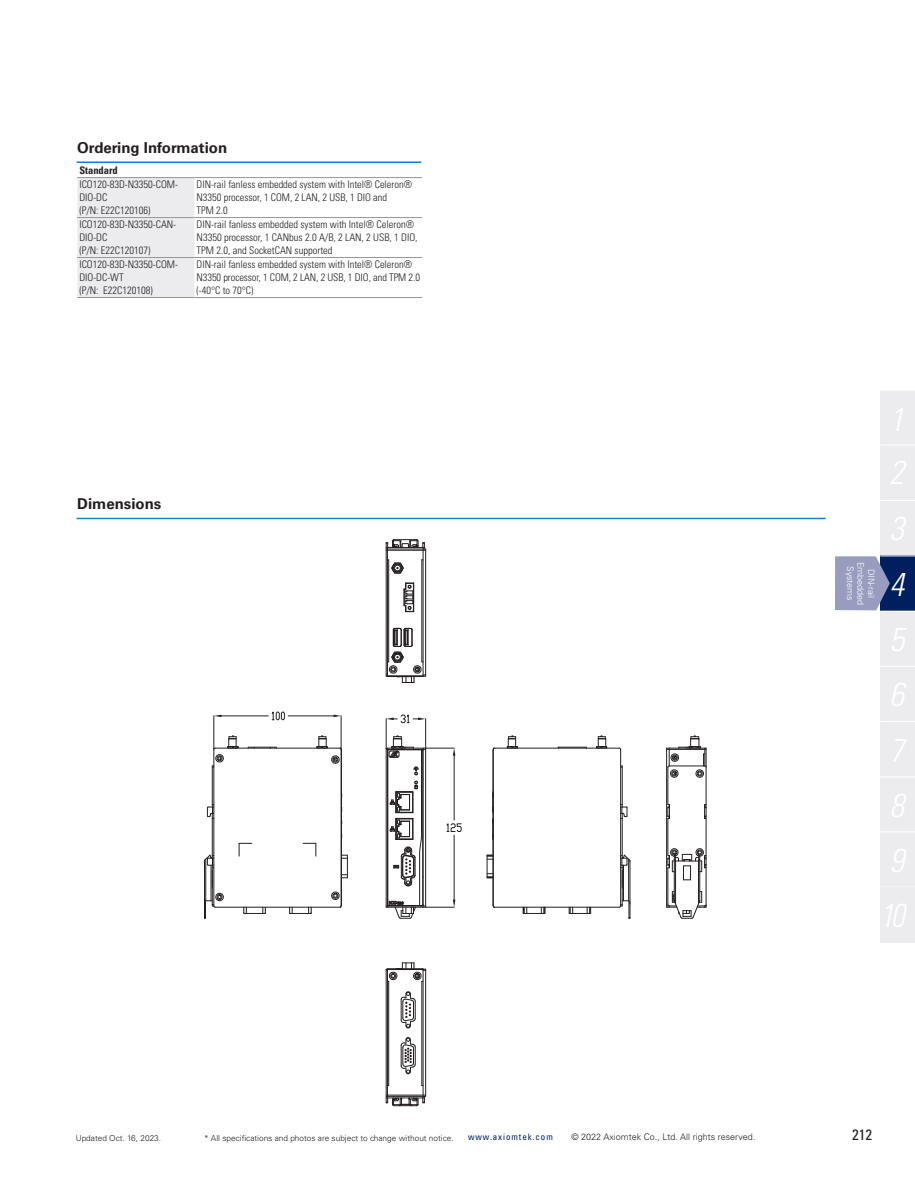
<style>
.page{position:relative;width:915px;height:1191px;background:#fff}
.page>*{position:absolute;margin:0;border:0;box-sizing:border-box;transform-origin:0 0}
.t1{font:italic 300 condensed 33px "Univers LT Std";color:#fff}
.t2{font:700 15px "Univers LT Std";color:#231f20}
.t3{font:condensed 15px "Univers LT Std";color:#231f20}
.t4{font:300 condensed 10.5px/12.6px "Univers LT Std";color:#231f20}
.t5{font:700 condensed 10.5px "Univers LT Std";color:#231f20}
.t6{font:300 9px "Univers LT Std";color:#231f20}
.t7{font:300 9px/10.5px "Univers LT Std";color:#fff;text-align:center}
.t8{font:condensed 9px "Univers LT Std";letter-spacing:.1em;color:#011e5f}
.t9{font:300 8.25px "Univers LT Std";color:#231f20}
</style>
<div class="page">
<div style="left:880px;top:721px;width:34px;height:56px;background:#ececee"></div>
<div style="left:880px;top:777px;width:34px;height:55px;background:#ececee"></div>
<div style="left:880px;top:666px;width:34px;height:55px;background:#ececee"></div>
<div style="left:880px;top:611px;width:34px;height:55px;background:#ececee"></div>
<div style="left:880px;top:445px;width:34px;height:55px;background:#ececee"></div>
<div style="left:880px;top:500px;width:34px;height:56px;background:#ececee"></div>
<div style="left:880px;top:556px;width:34px;height:55px;background:#011e5f"></div>
<div style="left:880px;top:390px;width:34px;height:55px;background:#ececee"></div>
<hr style="left:879px;top:444px;width:35px;height:1px;background:#fff">
<hr style="left:879px;top:500px;width:35px;height:1px;background:#fff">
<hr style="left:879px;top:555px;width:35px;height:1px;background:#fff">
<hr style="left:879px;top:610px;width:35px;height:2px;background:#fff">
<hr style="left:879px;top:666px;width:35px;height:1px;background:#fff">
<hr style="left:879px;top:721px;width:35px;height:1px;background:#fff">
<hr style="left:879px;top:776px;width:35px;height:1px;background:#fff">
<svg style="left:835px;top:556px;width:54px;height:54px;background:#8a91b7"></svg>
<div style="left:880px;top:832px;width:34px;height:55px;background:#ececee"></div>
<hr style="left:879px;top:831px;width:35px;height:1px;background:#fff">
<hr style="left:879px;top:886px;width:35px;height:1px;background:#fff">
<div style="left:880px;top:887px;width:34px;height:55px;background:#ececee"></div>
<div style="left:77px;top:178px;width:117px;height:119px;background:#ececee"></div>
<hr style="left:77px;top:177px;width:117px;height:1px;background:#939598">
<hr style="left:194px;top:177px;width:228px;height:1px;background:#939598">
<hr style="left:77px;top:217px;width:117px;height:1px;background:#939598">
<hr style="left:194px;top:217px;width:228px;height:1px;background:#939598">
<hr style="left:77px;top:257px;width:117px;height:1px;background:#939598">
<hr style="left:194px;top:257px;width:228px;height:1px;background:#939598">
<hr style="left:77px;top:297px;width:117px;height:1px;background:#939598">
<hr style="left:194px;top:297px;width:228px;height:1px;background:#939598">
<hr style="left:77px;top:161px;width:344px;height:2px;background:#0089cf">
<hr style="left:77px;top:518px;width:748px;height:1px;background:#0089cf">
<hr style="left:425px;top:718px;width:1px;height:30px;background:#231f20">
<hr style="left:386px;top:718px;width:1px;height:30px;background:#231f20">
<svg style="left:386px;top:714px;width:39px;height:9px"></svg>
<hr style="left:213px;top:715px;width:1px;height:34px;background:#231f20">
<hr style="left:341px;top:715px;width:1px;height:34px;background:#231f20">
<hr style="left:221px;top:715px;width:47px;height:1px;background:#231f20">
<hr style="left:288px;top:715px;width:45px;height:1px;background:#231f20">
<svg style="left:214px;top:714px;width:7px;height:3px"></svg>
<svg style="left:333px;top:714px;width:8px;height:3px"></svg>
<svg style="left:271px;top:711px;width:14px;height:9px"></svg>
<hr style="left:386px;top:907px;width:37px;height:1px;background:#231f20">
<hr style="left:386px;top:748px;width:1px;height:159px;background:#231f20">
<hr style="left:215px;top:907px;width:126px;height:1px;background:#231f20">
<hr style="left:212px;top:813px;width:1px;height:45px;background:#231f20">
<hr style="left:212px;top:766px;width:1px;height:41px;background:#231f20">
<hr style="left:213px;top:749px;width:1px;height:157px;background:#231f20">
<svg style="left:239px;top:843px;width:13px;height:13px"></svg>
<svg style="left:243px;top:907px;width:23px;height:7px"></svg>
<svg style="left:289px;top:907px;width:23px;height:7px"></svg>
<svg style="left:303px;top:843px;width:13px;height:13px"></svg>
<hr style="left:341px;top:750px;width:1px;height:155px;background:#231f20">
<svg style="left:342px;top:855px;width:6px;height:23px"></svg>
<hr style="left:215px;top:748px;width:126px;height:1px;background:#231f20">
<svg style="left:248px;top:747px;width:29px;height:1px"></svg>
<hr style="left:493px;top:907px;width:126px;height:1px;background:#231f20">
<hr style="left:492px;top:750px;width:1px;height:155px;background:#231f20">
<hr style="left:493px;top:749px;width:1px;height:157px;background:#231f20">
<svg style="left:486px;top:855px;width:7px;height:23px"></svg>
<svg style="left:523px;top:907px;width:22px;height:7px"></svg>
<svg style="left:568px;top:907px;width:23px;height:7px"></svg>
<svg style="left:492px;top:792px;width:1px;height:48px"></svg>
<hr style="left:620px;top:749px;width:1px;height:157px;background:#231f20">
<hr style="left:621px;top:813px;width:1px;height:45px;background:#231f20">
<hr style="left:621px;top:865px;width:1px;height:41px;background:#231f20">
<hr style="left:621px;top:766px;width:1px;height:41px;background:#231f20">
<hr style="left:623px;top:865px;width:1px;height:35px;background:#231f20">
<hr style="left:628px;top:859px;width:1px;height:41px;background:#231f20">
<hr style="left:629px;top:861px;width:1px;height:57px;background:#231f20">
<hr style="left:493px;top:748px;width:126px;height:1px;background:#231f20">
<svg style="left:558px;top:747px;width:29px;height:1px"></svg>
<hr style="left:666px;top:748px;width:1px;height:159px;background:#231f20">
<hr style="left:667px;top:767px;width:1px;height:37px;background:#231f20">
<hr style="left:667px;top:818px;width:1px;height:37px;background:#231f20">
<hr style="left:667px;top:867px;width:1px;height:37px;background:#231f20">
<hr style="left:673px;top:855px;width:1px;height:45px;background:#231f20">
<hr style="left:675px;top:861px;width:1px;height:43px;background:#231f20">
<hr style="left:698px;top:861px;width:1px;height:43px;background:#231f20">
<hr style="left:699px;top:855px;width:1px;height:46px;background:#231f20">
<hr style="left:705px;top:748px;width:1px;height:159px;background:#231f20">
<svg style="left:667px;top:804px;width:3px;height:15px"></svg>
<svg style="left:704px;top:804px;width:1px;height:15px"></svg>
<hr style="left:386px;top:542px;width:1px;height:134px;background:#231f20">
<hr style="left:387px;top:547px;width:1px;height:129px;background:#231f20">
<hr style="left:388px;top:560px;width:1px;height:102px;background:#231f20">
<hr style="left:421px;top:560px;width:1px;height:102px;background:#231f20">
<hr style="left:422px;top:547px;width:1px;height:129px;background:#231f20">
<hr style="left:425px;top:549px;width:1px;height:127px;background:#231f20">
<hr style="left:386px;top:1094px;width:39px;height:1px;background:#231f20">
<hr style="left:386px;top:969px;width:1px;height:133px;background:#231f20">
<hr style="left:387px;top:969px;width:1px;height:129px;background:#231f20">
<hr style="left:388px;top:981px;width:1px;height:104px;background:#231f20">
<hr style="left:421px;top:981px;width:1px;height:104px;background:#231f20">
<hr style="left:422px;top:969px;width:1px;height:129px;background:#231f20">
<hr style="left:425px;top:969px;width:1px;height:127px;background:#231f20">
<svg style="left:331px;top:891px;width:11px;height:16px"></svg>
<svg style="left:207px;top:804px;width:7px;height:15px"></svg>
<svg style="left:620px;top:854px;width:10px;height:34px"></svg>
<svg style="left:620px;top:804px;width:7px;height:15px"></svg>
<svg style="left:666px;top:891px;width:40px;height:28px"></svg>
<svg style="left:387px;top:559px;width:17px;height:15px"></svg>
<svg style="left:386px;top:628px;width:39px;height:55px"></svg>
<svg style="left:386px;top:539px;width:39px;height:12px"></svg>
<svg style="left:403px;top:583px;width:11px;height:29px"></svg>
<svg style="left:386px;top:1096px;width:39px;height:10px"></svg>
<svg style="left:400px;top:1037px;width:16px;height:37px"></svg>
<svg style="left:400px;top:991px;width:16px;height:37px"></svg>
<svg style="left:386px;top:962px;width:39px;height:20px"></svg>
<svg style="left:387px;top:736px;width:74px;height:183px"></svg>
<svg style="left:212px;top:736px;width:27px;height:32px"></svg>
<svg style="left:316px;top:736px;width:26px;height:28px"></svg>
<svg style="left:204px;top:854px;width:20px;height:65px"></svg>
<svg style="left:596px;top:736px;width:11px;height:13px"></svg>
<svg style="left:507px;top:736px;width:11px;height:13px"></svg>
<svg style="left:667px;top:736px;width:39px;height:42px"></svg>
<svg style="left:667px;top:848px;width:38px;height:32px"></svg>
<svg style="left:618px;top:900px;width:12px;height:19px"></svg>
<p class="t2" style="left:77px;top:139px;width:151px">Ordering Information</p>
<p class="t5" style="left:79px;top:163px;width:40px">Standard</p>
<p class="t4" style="left:79px;top:178px;width:100px">ICO120-83D-N3350-COM-<br>DIO-DC</p>
<p class="t4" style="left:79px;top:204px;width:73px">(P/N: E22C120106)</p>
<p class="t4" style="left:79px;top:218px;width:98px">ICO120-83D-N3350-CAN-<br>DIO-DC</p>
<p class="t4" style="left:79px;top:244px;width:73px">(P/N: E22C120107)</p>
<p class="t4" style="left:79px;top:258px;width:100px">ICO120-83D-N3350-COM-<br>DIO-DC-WT</p>
<p class="t4" style="left:79px;top:283px;width:75px">(P/N: E22C120108)</p>
<p class="t4" style="left:196px;top:178px;width:217px">DIN-rail fanless embedded system with Intel® Celeron®<br>N3350 processor, 1 COM, 2 LAN, 2 USB, 1 DIO and<br>TPM 2.0</p>
<p class="t4" style="left:196px;top:218px;width:222px">DIN-rail fanless embedded system with Intel® Celeron®<br>N3350 processor, 1 CANbus 2.0 A/B, 2 LAN, 2 USB, 1 DIO,<br>TPM 2.0, and SocketCAN supported</p>
<p class="t4" style="left:196px;top:258px;width:225px">DIN-rail fanless embedded system with Intel® Celeron®<br>N3350 processor, 1 COM, 2 LAN, 2 USB, 1 DIO, and TPM 2.0 (-40°C to 70°C)</p>
<p class="t2" style="left:77px;top:495px;width:86px">Dimensions</p>
<p class="t7" style="left:876px;top:562px;width:45px;rotate:90deg">DIN-rail<br>Embedded<br>Systems</p>
<h1 class="t1" style="left:889px;top:564px;width:16px">4</h1>
<p class="t9" style="left:76px;top:1132px;width:87px">Updated Oct. 16, 2023.</p>
<p class="t9" style="left:204px;top:1132px;width:251px">* All specifications and photos are subject to change without notice.</p>
<p class="t8" style="left:468px;top:1131px;width:86px">www.axiomtek.com</p>
<p class="t6" style="left:571px;top:1131px;width:185px">© 2022 Axiomtek Co., Ltd. All rights reserved.</p>
<h2 class="t3" style="left:851px;top:1124px;width:21px">212</h2>
</div>
